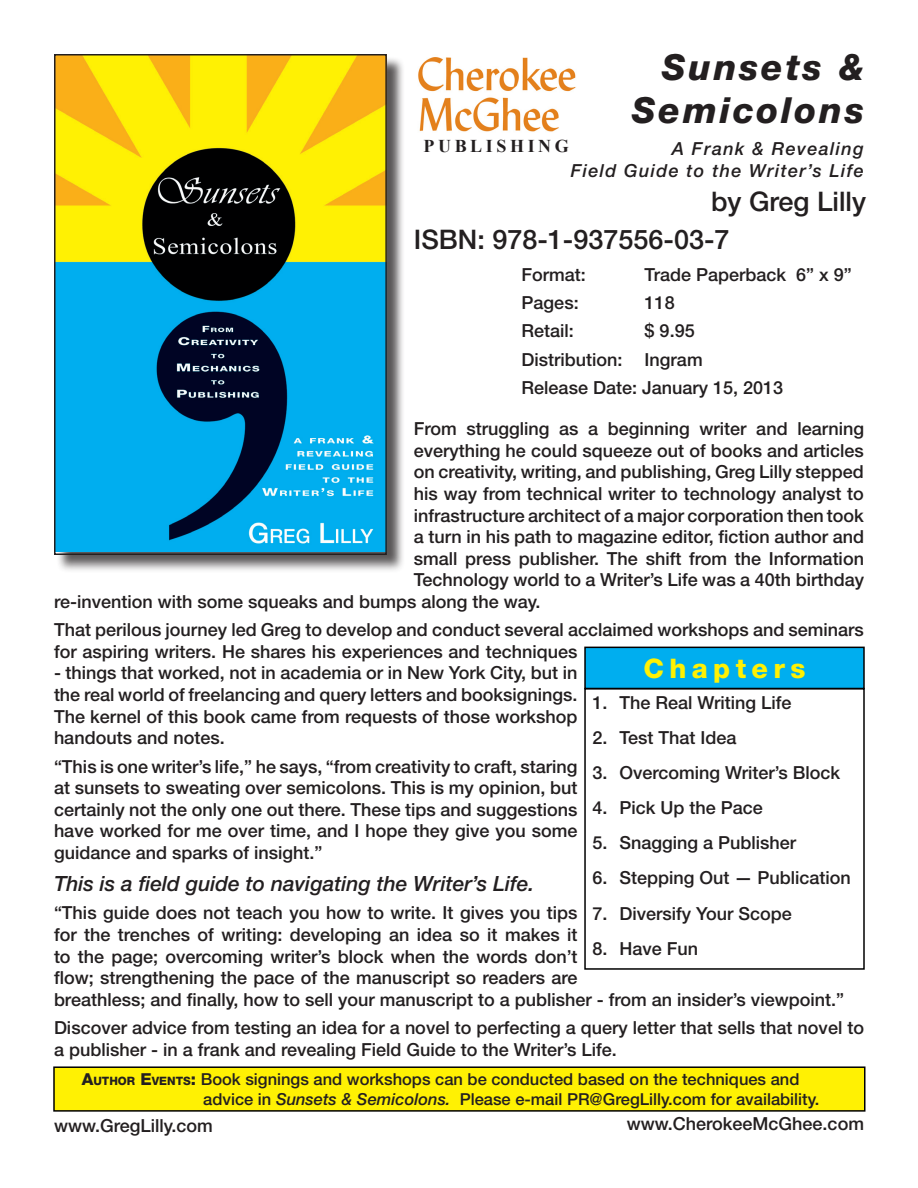
<style>
.page{position:relative;width:918px;height:1188px;background:#fff}
.page>*{position:absolute;margin:0;border:0;box-sizing:border-box;transform-origin:0 0}
.t1{font:italic 800 36px/43.2px "Helvetica Neue LT Std";letter-spacing:.075em;color:#231f20;text-align:right}
.t2{font:500 27px "Helvetica Neue LT Std";color:#231f20}
.t3{font:800 27px "Helvetica Neue LT Std";letter-spacing:.2em;color:#fff103}
.t4{font:italic 500 21px "Helvetica Neue LT Std";color:#231f20}
.t5{font:500 18px/21.6px "Helvetica Neue LT Std";color:#231f20}
.t6{font:italic 500 18px "Helvetica Neue LT Std";letter-spacing:.075em;color:#231f20}
.t7{font:700 18px "Times New Roman";letter-spacing:.2em;color:#231f20}
.t8{font:500 16.5px/19.8px "Helvetica Neue LT Std";color:#231f20}
.s1{font-weight:800}
.s2{font-weight:800;font-size:11.55px}
.s3{font-style:italic}
</style>
<div class="page">
<div style="left:56px;top:56px;width:350px;height:518px;background:#231f20;opacity:.75"></div>
<img style="left:57px;top:57px;width:327px;height:495px">
<div style="left:54px;top:54px;width:333px;height:501px;border:2px solid #231f20"></div>
<img style="left:418px;top:57px;width:158px;height:75px">
<div style="left:54px;top:1067px;width:811px;height:44px;background:#fff103"></div>
<div style="left:53px;top:1066px;width:813px;height:46px;border:2px solid #000001"></div>
<div style="left:585px;top:647px;width:279px;height:42px;background:#00aeef"></div>
<div style="left:584px;top:647px;width:281px;height:42px;border:2px solid #000001"></div>
<div style="left:584px;top:688px;width:281px;height:282px;border:2px solid #000001"></div>
<p class="t1" style="left:632px;top:46px;width:234px">Sunsets &amp;<br>Semicolons</p>
<p class="t7" style="left:423px;top:133px;width:147px">PUBLISHING</p>
<p class="t6" style="left:672px;top:138px;width:194px">A Frank &amp; Revealing</p>
<p class="t6" style="left:571px;top:160px;width:295px">Field Guide to the Writer’s Life</p>
<p class="t2" style="left:711px;top:185px;width:157px">by Greg Lilly</p>
<p class="t2" style="left:414px;top:223px;width:317px">ISBN: 978-1-937556-03-7</p>
<p class="t5" style="left:522px;top:263px;width:66px">Format:</p>
<p class="t5" style="left:645px;top:263px;width:209px">Trade Paperback 6” x 9”</p>
<p class="t5" style="left:522px;top:292px;width:59px">Pages:</p>
<p class="t5" style="left:645px;top:292px;width:32px">118</p>
<p class="t5" style="left:522px;top:320px;width:54px">Retail:</p>
<p class="t5" style="left:645px;top:320px;width:52px">$ 9.95</p>
<p class="t5" style="left:522px;top:348px;width:183px">Distribution: Ingram</p>
<p class="t5" style="left:522px;top:377px;width:263px">Release Date: January 15, 2013</p>
<p class="t5" style="left:414px;top:418px;width:452px">From struggling as a beginning writer and learning</p>
<p class="t5" style="left:414px;top:439px;width:452px">everything he could squeeze out of books and articles</p>
<p class="t5" style="left:414px;top:461px;width:452px">on creativity, writing, and publishing, Greg Lilly stepped</p>
<p class="t5" style="left:414px;top:483px;width:452px">his way from technical writer to technology analyst to</p>
<p class="t5" style="left:414px;top:504px;width:452px">infrastructure architect of a major corporation then took</p>
<p class="t5" style="left:414px;top:526px;width:452px">a turn in his path to magazine editor, fiction author and</p>
<p class="t5" style="left:414px;top:547px;width:452px">small press publisher. The shift from the Information</p>
<p class="t5" style="left:414px;top:569px;width:452px">Technology world to a Writer’s Life was a 40th birthday</p>
<p class="t5" style="left:54px;top:591px;width:488px">re-invention with some squeaks and bumps along the way.</p>
<p class="t5" style="left:54px;top:619px;width:811px">That perilous journey led Greg to develop and conduct several acclaimed workshops and seminars for aspiring writers. He shares his experiences and techniques</p>
<p class="t5" style="left:54px;top:662px;width:525px;text-align:justify">- things that worked, not in academia or in New York City, but in the real world of freelancing and query letters and booksignings.<br>The kernel of this book came from requests of those workshop handouts and notes.</p>
<p class="t5" style="left:54px;top:755px;width:525px;text-align:justify">“This is one writer’s life,” he says, “from creativity to craft, staring at sunsets to sweating over semicolons. This is my opinion, but certainly not the only one out there. These tips and suggestions have worked for me over time, and I hope they give you some guidance and sparks of insight.”</p>
<p class="t4" style="left:54px;top:871px;width:482px">This is a field guide to navigating the Writer’s Life.</p>
<p class="t5" style="left:54px;top:902px;width:792px">“This guide does not teach you how to write. It gives you tips<br>for the trenches of writing: developing an idea so it makes it<br>to the page; overcoming writer’s block when the words don’t<br>flow; strengthening the pace of the manuscript so readers are<br>breathless; and finally, how to sell your manuscript to a publisher - from an insider’s viewpoint.”</p>
<p class="t5" style="left:54px;top:1017px;width:812px">Discover advice from testing an idea for a novel to perfecting a query letter that sells that novel to a publisher - in a frank and revealing Field Guide to the Writer’s Life.</p>
<p class="t3" style="left:644px;top:652px;width:163px">Chapters</p>
<p class="t5" style="left:593px;top:692px;width:201px">1. The Real Writing Life</p>
<p class="t5" style="left:593px;top:727px;width:146px">2. Test That Idea</p>
<p class="t5" style="left:593px;top:762px;width:249px">3. Overcoming Writer’s Block</p>
<p class="t5" style="left:593px;top:797px;width:172px">4. Pick Up the Pace</p>
<p class="t5" style="left:593px;top:832px;width:205px">5. Snagging a Publisher</p>
<p class="t5" style="left:593px;top:867px;width:260px">6. Stepping Out — Publication</p>
<p class="t5" style="left:593px;top:902px;width:201px">7. Diversify Your Scope</p>
<p class="t5" style="left:593px;top:937px;width:107px">8. Have Fun</p>
<p class="t8" style="left:203px;top:1069px;width:618px;text-indent:-122px"><span class="s1">A</span><span class="s2">UTHOR</span> <span class="s1">E</span><span class="s2">VENTS</span><span class="s1">:</span> Book signings and workshops can be conducted based on the techniques and advice in <span class="s3">Sunsets &amp; Semicolons.</span> Please e-mail PR@GregLilly.com for availability.</p>
<p class="t5" style="left:54px;top:1115px;width:160px">www.GregLilly.com</p>
<p class="t5" style="left:627px;top:1113px;width:239px">www.CherokeeMcGhee.com</p>
</div>
